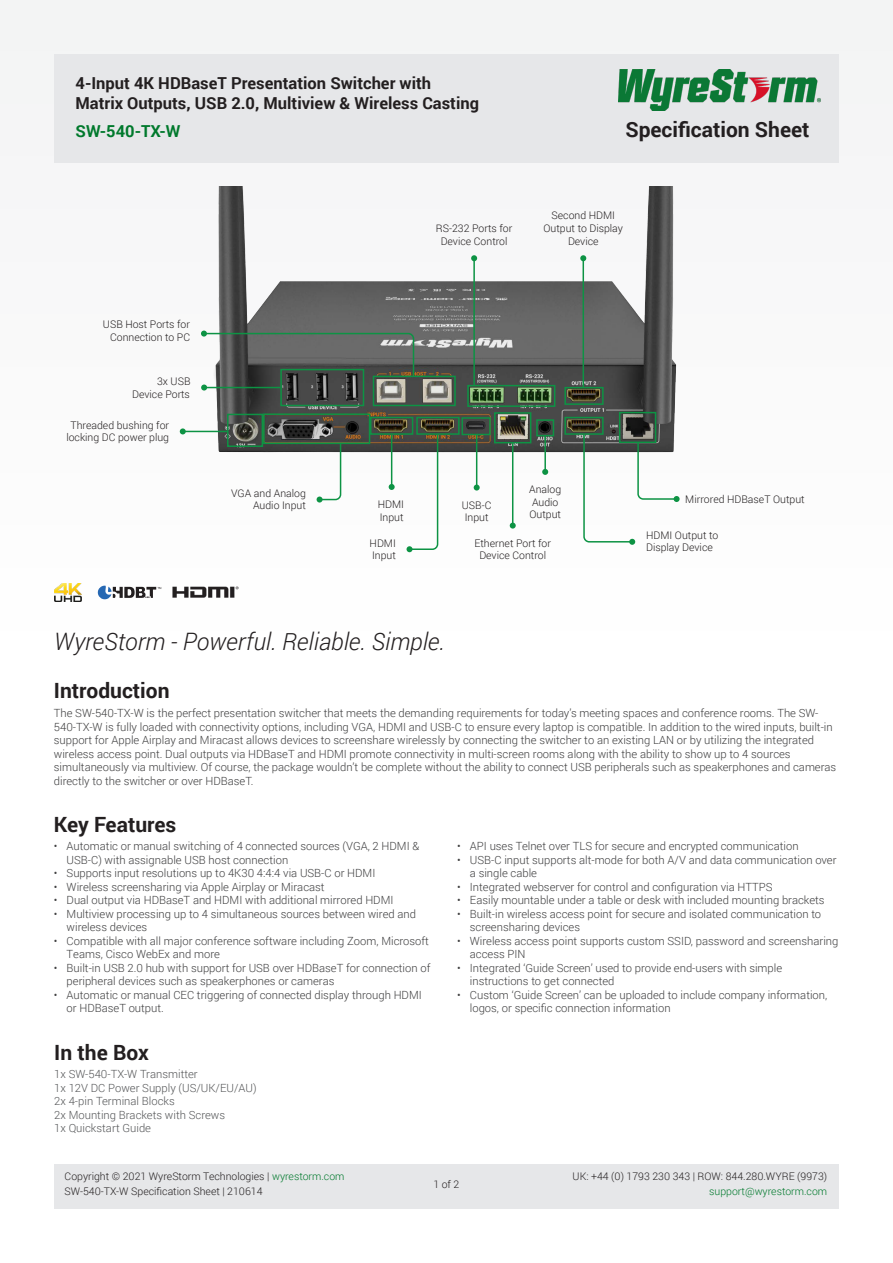
<style>
.page{position:relative;width:893px;height:1263px;background:#fff}
.page>*{position:absolute;margin:0;border:0;box-sizing:border-box;transform-origin:0 0}
.t1{font:italic 300 24px "Roboto";color:#231f20}
.t2{font:700 21px "Roboto";color:#231f20}
.t3{font:700 16.5px "Roboto";color:#231f20}
.t4{font:700 16.5px "Roboto";color:#00792c}
.t5{font:300 11.25px/13.5px "Roboto";color:#3e3e3f}
.t6{font:300 11.25px "Roboto";color:#545557}
.t7{font:300 10.5px/12.6px "Roboto";color:#231f20}
.t8{font:300 10.5px "Roboto";color:#00792c}
.s1{color:#00792c}
</style>
<div class="page">
<div style="left:0;top:0;width:893px;height:659px;background:#fafafa"></div>
<img style="left:204px;top:187px;width:473px;height:271px">
<div style="left:54px;top:1164px;width:785px;height:45px;background:#e6e7e9"></div>
<div style="left:54px;top:54px;width:785px;height:108px;background:#e6e7e9"></div>
<img style="left:618px;top:70px;width:203px;height:40px">
<img style="left:173px;top:586px;width:65px;height:12px">
<svg style="left:98px;top:586px;width:63px;height:13px"></svg>
<img style="left:54px;top:584px;width:28px;height:17px">
<div style="left:227px;top:414px;width:36px;height:33px;border:2px solid #0d9344"></div>
<hr style="left:183px;top:431px;width:44px;height:1px;background:#0d9344">
<svg style="left:180px;top:428px;width:6px;height:6px"></svg>
<hr style="left:512px;top:443px;width:1px;height:83px;background:#0d9344">
<svg style="left:510px;top:523px;width:6px;height:6px"></svg>
<hr style="left:544px;top:436px;width:2px;height:36px;background:#0d9344">
<svg style="left:542px;top:469px;width:6px;height:6px"></svg>
<div style="left:619px;top:412px;width:37px;height:31px;border:2px solid #0d9344"></div>
<div style="left:494px;top:412px;width:37px;height:31px;border:2px solid #0d9344"></div>
<div style="left:536px;top:419px;width:18px;height:17px;border:2px solid #0d9344"></div>
<svg style="left:582px;top:433px;width:98px;height:112px"></svg>
<div style="left:263px;top:413px;width:107px;height:31px;border:2px solid #0d9344"></div>
<svg style="left:317px;top:441px;width:25px;height:61px"></svg>
<hr style="left:391px;top:435px;width:1px;height:52px;background:#0d9344">
<svg style="left:389px;top:484px;width:6px;height:6px"></svg>
<div style="left:370px;top:417px;width:43px;height:18px;border:2px solid #0d9344"></div>
<svg style="left:406px;top:433px;width:33px;height:119px"></svg>
<hr style="left:476px;top:435px;width:1px;height:52px;background:#0d9344">
<svg style="left:474px;top:484px;width:6px;height:6px"></svg>
<div style="left:416px;top:417px;width:44px;height:18px;border:2px solid #0d9344"></div>
<div style="left:461px;top:417px;width:30px;height:18px;border:2px solid #0d9344"></div>
<div style="left:564px;top:417px;width:40px;height:18px;border:2px solid #0d9344"></div>
<div style="left:564px;top:387px;width:40px;height:18px;border:2px solid #0d9344"></div>
<div style="left:467px;top:385px;width:88px;height:22px;border:2px solid #0d9344"></div>
<hr style="left:473px;top:258px;width:2px;height:127px;background:#0d9344">
<svg style="left:471px;top:255px;width:6px;height:6px"></svg>
<hr style="left:582px;top:258px;width:2px;height:129px;background:#0d9344">
<svg style="left:580px;top:255px;width:6px;height:6px"></svg>
<div style="left:373px;top:376px;width:83px;height:30px;border:2px solid #0d9344"></div>
<div style="left:280px;top:369px;width:84px;height:37px;border:2px solid #0d9344"></div>
<hr style="left:204px;top:387px;width:76px;height:1px;background:#0d9344">
<svg style="left:201px;top:384px;width:6px;height:6px"></svg>
<svg style="left:201px;top:331px;width:214px;height:46px;background:#656d68"></svg>
<p class="t3" style="left:76px;top:72px;width:357px">4-Input 4K HDBaseT Presentation Switcher with</p>
<p class="t3" style="left:76px;top:92px;width:405px">Matrix Outputs, USB 2.0, Multiview &amp; Wireless Casting</p>
<p class="t4" style="left:76px;top:119px;width:107px">SW-540-TX-W</p>
<p class="t7" style="left:103px;top:318px;width:89px;text-align:right">USB Host Ports for<br>Connection to PC</p>
<p class="t7" style="left:157px;top:375px;width:35px">3x USB</p>
<p class="t7" style="left:132px;top:387px;width:59px">Device Ports</p>
<p class="t7" style="left:66px;top:418px;width:104px;text-align:center">Threaded bushing for locking DC power plug</p>
<p class="t7" style="left:436px;top:222px;width:78px">RS-232 Ports for</p>
<p class="t7" style="left:441px;top:234px;width:68px">Device Control</p>
<p class="t2" style="left:625px;top:114px;width:186px">Specification Sheet</p>
<p class="t7" style="left:544px;top:209px;width:81px;text-align:center">Second HDMI<br>Output to Display<br>Device</p>
<p class="t7" style="left:231px;top:486px;width:76px;text-align:right">VGA and Analog<br>Audio Input</p>
<p class="t7" style="left:378px;top:497px;width:28px;line-height:13px">HDMI<br>Input</p>
<p class="t7" style="left:370px;top:536px;width:28px">HDMI<br>Input</p>
<p class="t7" style="left:462px;top:498px;width:31px">USB-C<br>Input</p>
<p class="t7" style="left:529px;top:483px;width:34px">Analog<br>Audio<br>Output</p>
<p class="t7" style="left:474px;top:536px;width:78px;text-align:center">Ethernet Port for<br>Device Control</p>
<p class="t7" style="left:685px;top:493px;width:121px">Mirrored HDBaseT Output</p>
<p class="t7" style="left:646px;top:528px;width:74px">HDMI Output to<br>Display Device</p>
<p class="t1" style="left:54px;top:625px;width:393px">WyreStorm - Powerful. Reliable. Simple.</p>
<p class="t2" style="left:54px;top:676px;width:117px">Introduction</p>
<p class="t5" style="left:54px;top:706px;width:784px">The SW-540-TX-W is the perfect presentation switcher that meets the demanding requirements for today’s meeting spaces and conference rooms. The SW-540-TX-W is fully loaded with connectivity options, including VGA, HDMI and USB-C to ensure every laptop is compatible. In addition to the wired inputs, built-in support for Apple Airplay and Miracast allows devices to screenshare wirelessly by connecting the switcher to an existing LAN or by utilizing the integrated wireless access point. Dual outputs via HDBaseT and HDMI promote connectivity in multi-screen rooms along with the ability to show up to 4 sources simultaneously via multiview. Of course, the package wouldn’t be complete without the ability to connect USB peripherals such as speakerphones and cameras directly to the switcher or over HDBaseT.</p>
<p class="t2" style="left:54px;top:809px;width:124px">Key Features</p>
<p class="t5" style="left:67px;top:839px;width:354px;text-indent:-13px">• Automatic or manual switching of 4 connected sources (VGA, 2 HDMI &amp;<br>USB-C) with assignable USB host connection</p>
<p class="t5" style="left:54px;top:866px;width:323px">• Supports input resolutions up to 4K30 4:4:4 via USB-C or HDMI</p>
<p class="t5" style="left:54px;top:880px;width:272px">• Wireless screensharing via Apple Airplay or Miracast</p>
<p class="t5" style="left:54px;top:893px;width:341px">• Dual output via HDBaseT and HDMI with additional mirrored HDMI</p>
<p class="t5" style="left:67px;top:907px;width:351px;text-indent:-13px">• Multiview processing up to 4 simultaneous sources between wired and wireless devices</p>
<p class="t5" style="left:67px;top:934px;width:364px;text-indent:-13px">• Compatible with all major conference software including Zoom, Microsoft<br>Teams, Cisco WebEx and more</p>
<p class="t5" style="left:67px;top:961px;width:365px;text-indent:-13px">• Built-in USB 2.0 hub with support for USB over HDBaseT for connection of peripheral devices such as speakerphones or cameras</p>
<p class="t5" style="left:67px;top:988px;width:357px;text-indent:-13px">• Automatic or manual CEC triggering of connected display through HDMI or HDBaseT output.</p>
<p class="t2" style="left:54px;top:1037px;width:96px">In the Box</p>
<p class="t6" style="left:54px;top:1066px;width:145px">1x SW-540-TX-W Transmitter</p>
<p class="t6" style="left:54px;top:1080px;width:204px">1x 12V DC Power Supply (US/UK/EU/AU)</p>
<p class="t6" style="left:54px;top:1093px;width:122px">2x 4-pin Terminal Blocks</p>
<p class="t6" style="left:54px;top:1107px;width:172px">2x Mounting Brackets with Screws</p>
<p class="t6" style="left:54px;top:1120px;width:98px">1x Quickstart Guide</p>
<p class="t5" style="left:457px;top:839px;width:343px">• API uses Telnet over TLS for secure and encrypted communication</p>
<p class="t5" style="left:470px;top:853px;width:368px;text-indent:-13px">• USB-C input supports alt-mode for both A/V and data communication over a single cable</p>
<p class="t5" style="left:457px;top:880px;width:317px">• Integrated webserver for control and configuration via HTTPS</p>
<p class="t5" style="left:457px;top:893px;width:369px">• Easily mountable under a table or desk with included mounting brackets</p>
<p class="t5" style="left:470px;top:907px;width:353px;text-indent:-13px">• Built-in wireless access point for secure and isolated communication to screensharing devices</p>
<p class="t5" style="left:470px;top:934px;width:370px;text-indent:-13px">• Wireless access point supports custom SSID, password and screensharing access PIN</p>
<p class="t5" style="left:470px;top:961px;width:314px;text-indent:-13px">• Integrated ‘Guide Screen’ used to provide end-users with simple instructions to get connected</p>
<p class="t5" style="left:470px;top:988px;width:359px;text-indent:-13px">• Custom ‘Guide Screen’ can be uploaded to include company information, logos, or specific connection information</p>
<p class="t7" style="left:65px;top:1170px;width:281px">Copyright © 2021 WyreStorm Technologies | <span class="s1">wyrestorm.com</span></p>
<p class="t7" style="left:65px;top:1185px;width:199px">SW-540-TX-W Specification Sheet | 210614</p>
<p class="t7" style="left:433px;top:1178px;width:27px">1 of 2</p>
<p class="t7" style="left:573px;top:1170px;width:256px">UK: +44 (0) 1793 230 343 | ROW: 844.280.WYRE (9973)</p>
<p class="t8" style="left:709px;top:1184px;width:120px">support@wyrestorm.com</p>
</div>
